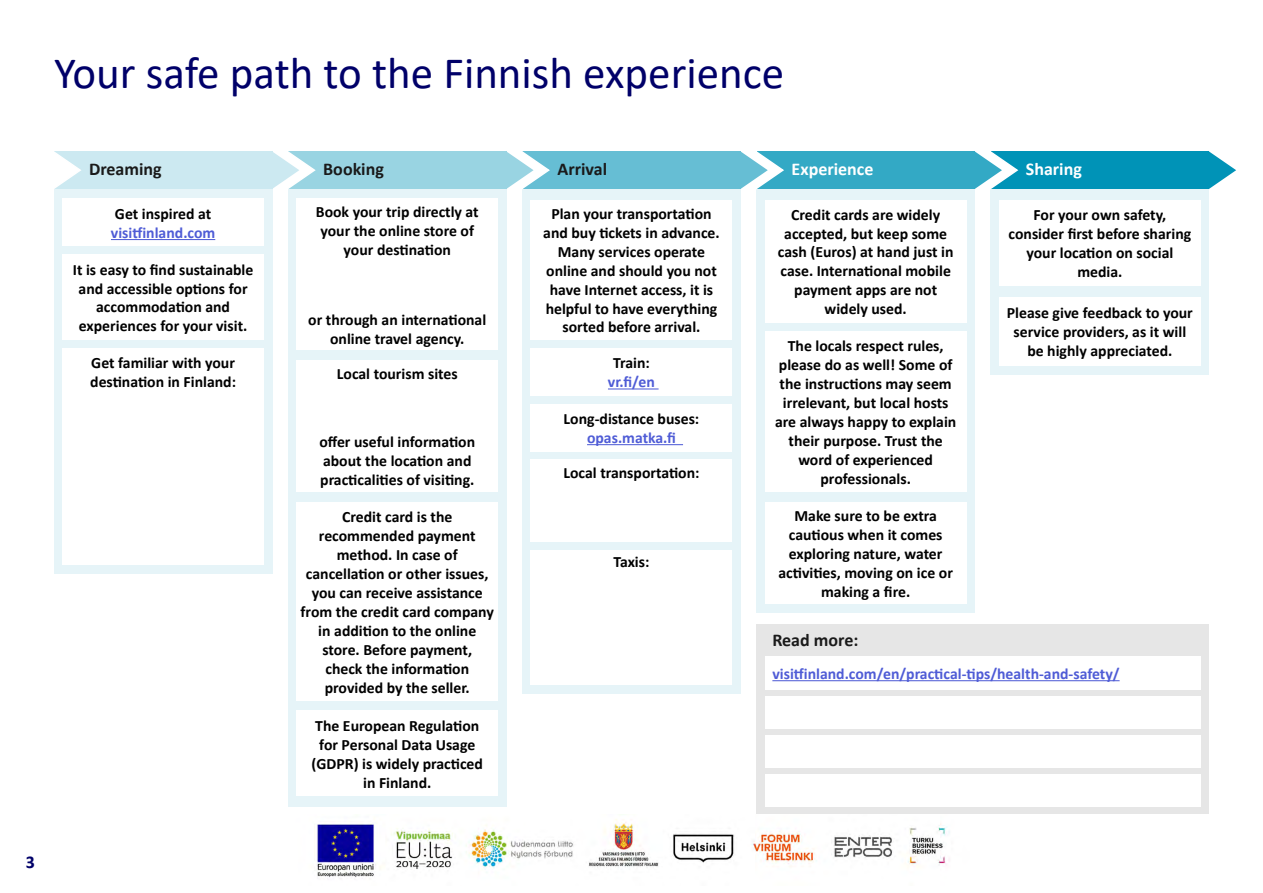
<style>
.page{position:relative;width:1263px;height:893px;background:#fff}
.page>*{position:absolute;margin:0;border:0;box-sizing:border-box;transform-origin:0 0}
.t1{font:45px "Calibri";color:#000069}
.t2{font:700 18px "Calibri";color:#1a1a1a}
.t3{font:700 18px "Calibri";color:#fff}
.t4{font:700 18px "Calibri";color:#000069}
.t5{font:700 15.75px/18.9px "Calibri";color:#000;text-align:center}
.t6{font:700 15.75px/18.9px "Calibri";color:#4f5cd6}
.s1{color:#000}
.s2{color:#4f5cd6}
</style>
<div class="page">
<img style="left:314px;top:819px;width:636px;height:59px">
<div style="left:757px;top:624px;width:452px;height:190px;background:#e6e6e6"></div>
<div style="left:522px;top:151px;width:218px;height:38px;background:#66bed4"></div>
<div style="left:54px;top:189px;width:218px;height:384px;background:#e6f4f8"></div>
<div style="left:288px;top:189px;width:218px;height:617px;background:#e6f4f8"></div>
<div style="left:522px;top:189px;width:218px;height:504px;background:#e6f4f8"></div>
<div style="left:757px;top:189px;width:218px;height:424px;background:#e6f4f8"></div>
<div style="left:991px;top:189px;width:218px;height:185px;background:#e6f4f8"></div>
<div style="left:757px;top:151px;width:218px;height:38px;background:#33a9c5"></div>
<div style="left:54px;top:151px;width:218px;height:38px;background:#cce9f1"></div>
<div style="left:991px;top:151px;width:218px;height:38px;background:#0093b7"></div>
<div style="left:288px;top:151px;width:218px;height:38px;background:#99d4e2"></div>
<svg style="left:54px;top:151px;width:27px;height:38px"></svg>
<svg style="left:272px;top:151px;width:44px;height:41px"></svg>
<svg style="left:506px;top:151px;width:44px;height:41px"></svg>
<svg style="left:740px;top:151px;width:44px;height:41px"></svg>
<svg style="left:975px;top:151px;width:44px;height:41px"></svg>
<svg style="left:1209px;top:151px;width:27px;height:38px"></svg>
<div style="left:62px;top:199px;width:202px;height:47px;background:#fff"></div>
<hr style="left:111px;top:239px;width:104px;height:1px;background:#4f5cd6">
<div style="left:765px;top:656px;width:436px;height:33px;background:#fff"></div>
<hr style="left:772px;top:680px;width:347px;height:1px;background:#4f5cd6">
<div style="left:531px;top:348px;width:201px;height:47px;background:#fff"></div>
<hr style="left:608px;top:388px;width:51px;height:1px;background:#4f5cd6">
<div style="left:531px;top:404px;width:201px;height:47px;background:#fff"></div>
<hr style="left:587px;top:444px;width:96px;height:1px;background:#4f5cd6">
<div style="left:531px;top:460px;width:201px;height:82px;background:#fff"></div>
<div style="left:531px;top:551px;width:201px;height:134px;background:#fff"></div>
<div style="left:62px;top:254px;width:202px;height:86px;background:#fff"></div>
<div style="left:296px;top:711px;width:202px;height:85px;background:#fff"></div>
<div style="left:296px;top:502px;width:202px;height:199px;background:#fff"></div>
<div style="left:531px;top:200px;width:201px;height:140px;background:#fff"></div>
<div style="left:765px;top:200px;width:201px;height:122px;background:#fff"></div>
<div style="left:765px;top:502px;width:201px;height:102px;background:#fff"></div>
<div style="left:999px;top:200px;width:202px;height:85px;background:#fff"></div>
<div style="left:999px;top:297px;width:202px;height:68px;background:#fff"></div>
<div style="left:765px;top:331px;width:201px;height:161px;background:#fff"></div>
<div style="left:296px;top:199px;width:202px;height:151px;background:#fff"></div>
<div style="left:296px;top:361px;width:202px;height:131px;background:#fff"></div>
<div style="left:62px;top:348px;width:202px;height:47px;background:#fff"></div>
<div style="left:62px;top:395px;width:202px;height:170px;background:#fff"></div>
<div style="left:765px;top:696px;width:436px;height:32px;background:#fff"></div>
<div style="left:765px;top:735px;width:436px;height:32px;background:#fff"></div>
<div style="left:765px;top:774px;width:436px;height:32px;background:#fff"></div>
<p class="t1" style="left:54px;top:42px;width:732px">Your safe path to the Finnish experience</p>
<p class="t2" style="left:89px;top:157px;width:74px">Dreaming</p>
<p class="t2" style="left:323px;top:157px;width:62px">Booking</p>
<p class="t2" style="left:557px;top:157px;width:51px">Arrival</p>
<p class="t3" style="left:792px;top:157px;width:83px">Experience</p>
<p class="t3" style="left:1026px;top:157px;width:58px">Sharing</p>
<p class="t6" style="left:111px;top:204px;width:106px"><span class="s1">Get inspired at </span>visitfinland.com</p>
<p class="t5" style="left:316px;top:202px;width:164px">Book your trip directly at your the online store of your destination</p>
<p class="t5" style="left:543px;top:204px;width:178px">Plan your transportation and buy tickets in advance.<br>Many services operate online and should you not have Internet access, it is helpful to have everything sorted before arrival.</p>
<p class="t5" style="left:778px;top:205px;width:177px">Credit cards are widely accepted, but keep some cash (Euros) at hand just in case. International mobile payment apps are not widely used.</p>
<p class="t5" style="left:1008px;top:205px;width:184px">For your own safety, consider first before sharing your location on social media.</p>
<p class="t5" style="left:1007px;top:303px;width:187px">Please give feedback to your service providers, as it will be highly appreciated.</p>
<p class="t5" style="left:73px;top:260px;width:182px">It is easy to find sustainable and accessible options for accommodation and experiences for your visit.</p>
<p class="t5" style="left:308px;top:310px;width:179px">or through an international online travel agency.</p>
<p class="t5" style="left:337px;top:364px;width:122px">Local tourism sites</p>
<p class="t5" style="left:775px;top:336px;width:183px">The locals respect rules, please do as well! Some of the instructions may seem irrelevant, but local hosts are always happy to explain their purpose. Trust the word of experienced professionals.</p>
<p class="t5" style="left:90px;top:353px;width:147px;text-align:left">Get familiar with your destination in Finland:</p>
<p class="t6" style="left:608px;top:353px;width:49px;text-align:center"><span class="s1">Train: </span>vr.fi/en</p>
<p class="t5" style="left:564px;top:409px;width:137px">Long-distance buses: <span class="s2">opas.matka.fi</span></p>
<p class="t5" style="left:563px;top:463px;width:137px">Local transportation:</p>
<p class="t5" style="left:319px;top:432px;width:157px;text-align:left">offer useful information about the location and practicalities of visiting.</p>
<p class="t5" style="left:301px;top:508px;width:195px">Credit card is the recommended payment method. In case of cancellation or other issues, you can receive assistance from the credit card company in addition to the online store. Before payment,<br>check the information provided by the seller.</p>
<p class="t5" style="left:312px;top:716px;width:173px">The European Regulation for Personal Data Usage (GDPR) is widely practiced in Finland.</p>
<p class="t5" style="left:613px;top:552px;width:37px">Taxis:</p>
<p class="t5" style="left:778px;top:506px;width:176px">Make sure to be extra cautious when it comes exploring nature, water activities, moving on ice or making a fire.</p>
<p class="t2" style="left:772px;top:628px;width:88px">Read more:</p>
<p class="t6" style="left:772px;top:664px;width:349px">visitfinland.com/en/practical-tips/health-and-safety/</p>
<p class="t4" style="left:26px;top:849px;width:11px">3</p>
</div>
